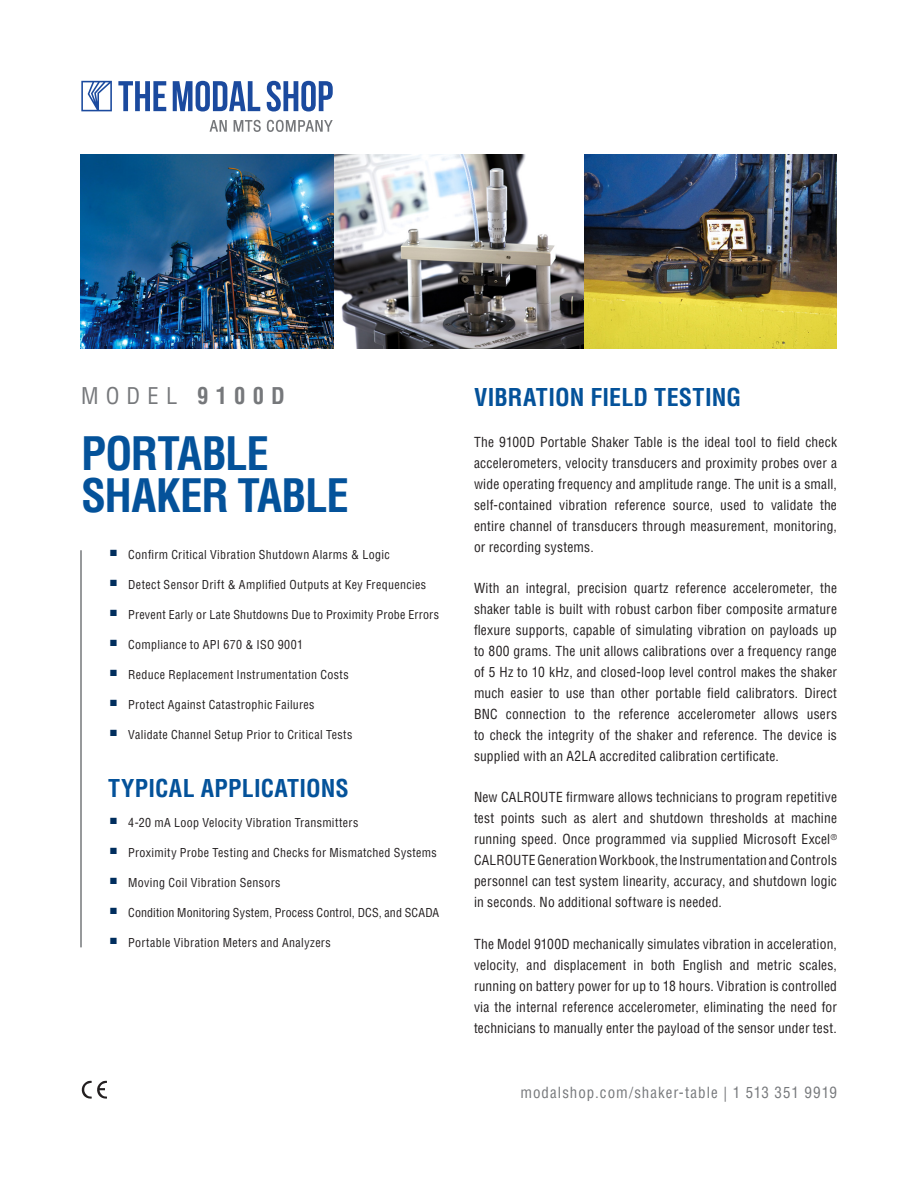
<style>
.page{position:relative;width:918px;height:1188px;background:#fff}
.page>*{position:absolute;margin:0;border:0;box-sizing:border-box;transform-origin:0 0}
.Main_Headline{font:700 condensed 45px/42px "Helvetica LT Pro";letter-spacing:-.025em;color:#04529a}
.Body_1{font:700 condensed 24px "Helvetica LT Pro";letter-spacing:.005em;color:#04529a}
.Bullet_Header{font:700 condensed 24px "Helvetica LT Pro";letter-spacing:.01em;color:#04529a}
.model{font:condensed 22.5px "Helvetica LT Pro";letter-spacing:.32em;color:#76787b}
.Footer_Contact{font:condensed 15px "Helvetica LT Pro";letter-spacing:.065em;color:#76787b}
.Body_1-2{font:condensed 13.5px/21px "Helvetica LT Pro";letter-spacing:.015em;color:#231f20;text-align:justify}
.t1{font:condensed 12px "Helvetica LT Pro";letter-spacing:.03em;color:#231f20}
.t2{font:condensed 12px "Helvetica LT Pro";letter-spacing:.01em;color:#231f20}
.s1{font-weight:700}
</style>
<div class="page">
<svg style="left:81px;top:1081px;width:26px;height:18px"></svg>
<img style="left:333px;top:154px;width:504px;height:194px">
<img style="left:81px;top:154px;width:252px;height:194px">
<svg style="left:210px;top:120px;width:17px;height:12px"></svg>
<svg style="left:234px;top:120px;width:27px;height:12px"></svg>
<svg style="left:267px;top:120px;width:66px;height:12px"></svg>
<svg style="left:118px;top:81px;width:48px;height:30px"></svg>
<svg style="left:173px;top:81px;width:87px;height:31px"></svg>
<svg style="left:267px;top:81px;width:66px;height:31px"></svg>
<svg style="left:81px;top:81px;width:31px;height:30px"></svg>
<hr style="left:80px;top:550px;width:2px;height:397px;background:#76787b">
<p class="model" style="left:81px;top:382px;width:205px">MODEL <span class="s1">9100D</span></p>
<p class="Body_1" style="left:474px;top:381px;width:269px">VIBRATION FIELD TESTING</p>
<p class="Body_1-2" style="left:474px;top:431px;width:365px">The 9100D Portable Shaker Table is the ideal tool to field check accelerometers, velocity transducers and proximity probes over a wide operating frequency and amplitude range. The unit is a small, self-contained vibration reference source, used to validate the entire channel of transducers through measurement, monitoring, or recording systems.</p>
<p class="Body_1-2" style="left:474px;top:578px;width:365px">With an integral, precision quartz reference accelerometer, the shaker table is built with robust carbon fiber composite armature flexure supports, capable of simulating vibration on payloads up to 800 grams. The unit allows calibrations over a frequency range of 5 Hz to 10 kHz, and closed-loop level control makes the shaker much easier to use than other portable field calibrators. Direct BNC connection to the reference accelerometer allows users to check the integrity of the shaker and reference. The device is supplied with an A2LA accredited calibration certificate.</p>
<p class="Body_1-2" style="left:474px;top:787px;width:364px">New CALROUTE firmware allows technicians to program repetitive test points such as alert and shutdown thresholds at machine running speed. Once programmed via supplied Microsoft Excel<sup>® </sup>CALROUTE Generation Workbook, the Instrumentation and Controls personnel can test system linearity, accuracy, and shutdown logic in seconds. No additional software is needed.</p>
<p class="Body_1-2" style="left:474px;top:933px;width:365px">The Model 9100D mechanically simulates vibration in acceleration, velocity, and displacement in both English and metric scales, running on battery power for up to 18 hours. Vibration is controlled via the internal reference accelerometer, eliminating the need for technicians to manually enter the payload of the sensor under test.</p>
<p class="Main_Headline" style="left:81px;top:432px;width:269px">PORTABLE<br>SHAKER TABLE</p>
<p class="t1" style="left:110px;top:547px;width:281px"><sup>■</sup> Confirm Critical Vibration Shutdown Alarms &amp; Logic</p>
<p class="t1" style="left:110px;top:577px;width:317px"><sup>■</sup> Detect Sensor Drift &amp; Amplified Outputs at Key Frequencies</p>
<p class="t1" style="left:110px;top:607px;width:330px"><sup>■</sup> Prevent Early or Late Shutdowns Due to Proximity Probe Errors</p>
<p class="t1" style="left:110px;top:637px;width:194px"><sup>■</sup> Compliance to API 670 &amp; ISO 9001</p>
<p class="t1" style="left:110px;top:667px;width:240px"><sup>■</sup> Reduce Replacement Instrumentation Costs</p>
<p class="t1" style="left:110px;top:697px;width:206px"><sup>■</sup> Protect Against Catastrophic Failures</p>
<p class="t1" style="left:110px;top:727px;width:244px"><sup>■</sup> Validate Channel Setup Prior to Critical Tests</p>
<p class="Bullet_Header" style="left:108px;top:773px;width:242px">TYPICAL APPLICATIONS</p>
<p class="t1" style="left:110px;top:816px;width:250px"><sup>■</sup> 4-20 mA Loop Velocity Vibration Transmitters</p>
<p class="t1" style="left:110px;top:846px;width:328px"><sup>■</sup> Proximity Probe Testing and Checks for Mismatched Systems</p>
<p class="t1" style="left:110px;top:876px;width:172px"><sup>■</sup> Moving Coil Vibration Sensors</p>
<p class="t2" style="left:110px;top:906px;width:331px"><sup>■</sup> Condition Monitoring System, Process Control, DCS, and SCADA</p>
<p class="t1" style="left:110px;top:936px;width:222px"><sup>■</sup> Portable Vibration Meters and Analyzers</p>
<p class="Footer_Contact" style="left:520px;top:1083px;width:318px">modalshop.com/shaker-table | 1 513 351 9919</p>
</div>
